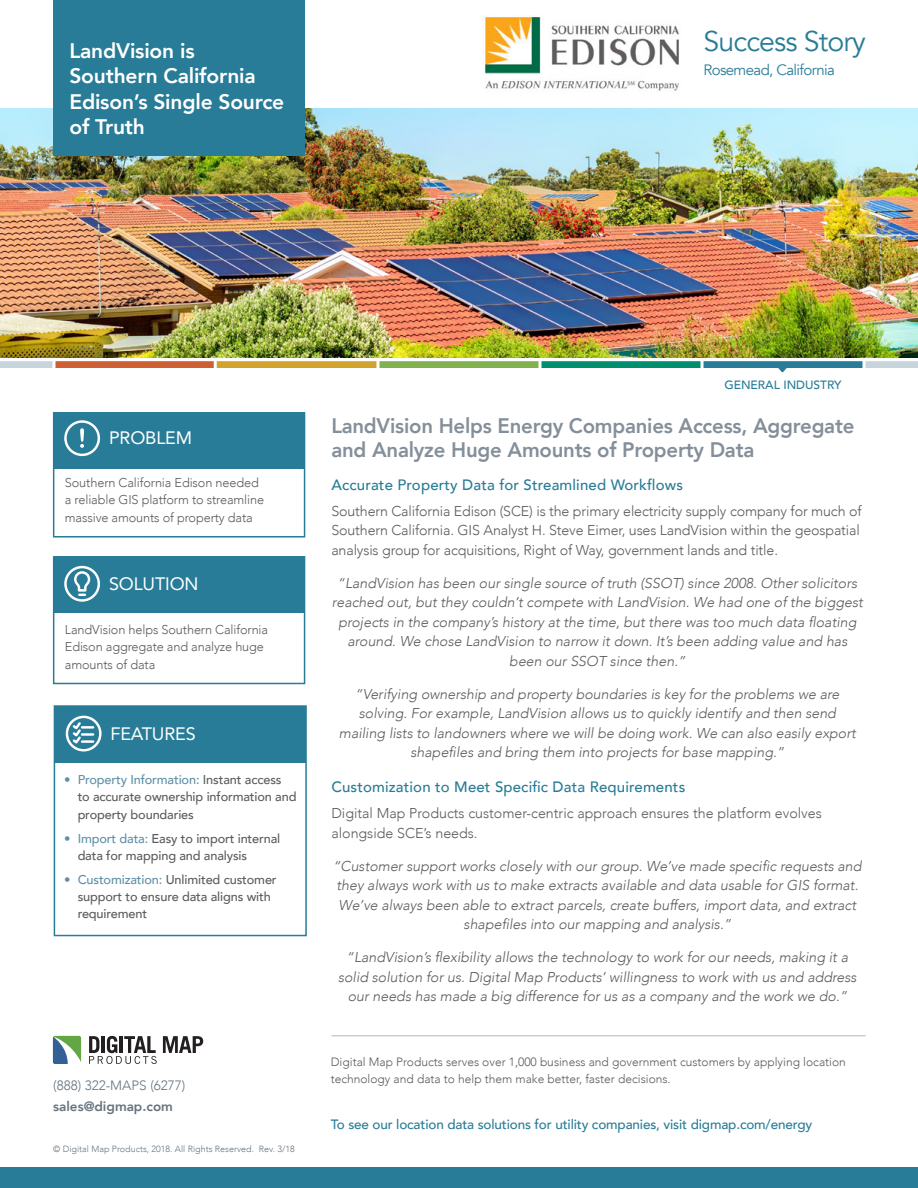
<style>
.page{position:relative;width:918px;height:1188px;background:#fff}
.page>*{position:absolute;margin:0;border:0;box-sizing:border-box;transform-origin:0 0}
.t1{font:28.5px "Avenir";letter-spacing:-.03em;color:#287c97}
.t2{font:800 21px/24px "Avenir";letter-spacing:-.01em;color:#848f9a}
.t3{font:800 21px/25.5px "Avenir";letter-spacing:-.01em;color:#fff}
.t4{font:18px "Avenir";letter-spacing:-.01em;color:#fff}
.t5{font:500 15px "Avenir";letter-spacing:.01em;color:#287c97}
.t6{font:15px "Avenir";letter-spacing:-.04em;color:#287c97}
.t7{font:italic 300 14.25px/19.5px "Avenir";color:#5a5b5d;text-align:center}
.t8{font:300 14.25px/19.5px "Avenir";color:#5a5b5d;text-align:justify}
.t9{font:500 13.5px "Avenir";letter-spacing:-.01em;color:#287c97}
.t10{font:300 13.5px "Avenir";color:#65737f}
.t11{font:800 13.5px "Avenir";color:#65737f}
.t12{font:500 12.75px/17.2px "Avenir";letter-spacing:-.01em;color:#5a5b5d}
.t13{font:300 12.75px/17.2px "Avenir";letter-spacing:-.01em;color:#5a5b5d}
.t14{font:300 12px/16.5px "Avenir";color:#5a5b5d}
.t15{font:500 12px "Avenir";color:#287c97}
.t16{font:300 9px "Avenir";color:#65737f}
.s1{color:#5e8fa7}
</style>
<div class="page">
<img style="left:0;top:108px;width:918px;height:250px">
<div style="left:53px;top:0;width:252px;height:156px;background:#287c97"></div>
<div style="left:53px;top:412px;width:252px;height:57px;background:#287c97"></div>
<div style="left:53px;top:412px;width:252px;height:126px;border:2px solid #287c97"></div>
<div style="left:53px;top:556px;width:252px;height:128px;border:2px solid #287c97"></div>
<div style="left:54px;top:556px;width:251px;height:57px;background:#287c97"></div>
<div style="left:54px;top:706px;width:252px;height:57px;background:#287c97"></div>
<div style="left:54px;top:705px;width:253px;height:231px;border:2px solid #287c97"></div>
<div style="left:64px;top:420px;width:36px;height:36px;border:2px solid #fff;border-radius:50%"></div>
<svg style="left:80px;top:428px;width:4px;height:20px"></svg>
<div style="left:64px;top:566px;width:36px;height:36px;border:2px solid #fff;border-radius:50%"></div>
<svg style="left:74px;top:572px;width:17px;height:24px"></svg>
<div style="left:66px;top:716px;width:36px;height:36px;border:2px solid #fff;border-radius:50%"></div>
<svg style="left:71px;top:720px;width:22px;height:26px"></svg>
<hr style="left:331px;top:1035px;width:535px;height:1px;background:#939da7">
<div style="left:864px;top:361px;width:54px;height:6px;background:#c7d4db"></div>
<div style="left:0;top:361px;width:54px;height:6px;background:#c7d4db"></div>
<svg style="left:777px;top:367px;width:11px;height:5px"></svg>
<div style="left:702px;top:361px;width:162px;height:6px;background:#287c97"></div>
<div style="left:540px;top:361px;width:162px;height:6px;background:#008f6e"></div>
<div style="left:378px;top:361px;width:162px;height:6px;background:#82b24f"></div>
<div style="left:216px;top:361px;width:162px;height:6px;background:#d1a22c"></div>
<div style="left:54px;top:361px;width:162px;height:6px;background:#cd5f32"></div>
<svg style="left:862px;top:361px;width:4px;height:7px"></svg>
<svg style="left:701px;top:361px;width:3px;height:7px"></svg>
<svg style="left:538px;top:361px;width:4px;height:7px"></svg>
<svg style="left:376px;top:361px;width:3px;height:7px"></svg>
<svg style="left:214px;top:361px;width:3px;height:7px"></svg>
<svg style="left:52px;top:361px;width:4px;height:7px"></svg>
<div style="left:0;top:1167px;width:918px;height:21px;background:#287c97"></div>
<svg style="left:163px;top:1036px;width:40px;height:17px"></svg>
<svg style="left:89px;top:1036px;width:68px;height:28px"></svg>
<svg style="left:53px;top:1036px;width:28px;height:28px"></svg>
<img style="left:483px;top:16px;width:196px;height:75px">
<h2 class="t3" style="left:69px;top:38px;width:216px">LandVision is<br>Southern California<br>Edison’s Single Source of Truth</h2>
<h1 class="t1" style="left:704px;top:24px;width:164px">Success Story</h1>
<p class="t6" style="left:704px;top:61px;width:133px">Rosemead, California</p>
<p class="t4" style="left:109px;top:424px;width:84px">PROBLEM</p>
<p class="t13" style="left:65px;top:474px;width:201px">Southern California Edison needed a reliable GIS platform to streamline massive amounts of property data</p>
<p class="t4" style="left:109px;top:569px;width:91px">SOLUTION</p>
<p class="t13" style="left:65px;top:621px;width:205px">LandVision helps Southern California<br>Edison aggregate and analyze huge amounts of data</p>
<p class="t4" style="left:111px;top:719px;width:87px">FEATURES</p>
<p class="t12" style="left:78px;top:770px;width:220px;text-indent:-14px"><span class="s1">• Property Information:</span> Instant access to accurate ownership information and property boundaries</p>
<p class="t12" style="left:78px;top:829px;width:204px;text-indent:-14px"><span class="s1">• Import data:</span> Easy to import internal data for mapping and analysis</p>
<p class="t12" style="left:78px;top:870px;width:201px;text-indent:-14px"><span class="s1">• Customization:</span> Unlimited customer support to ensure data aligns with requirement</p>
<p class="t10" style="left:53px;top:1077px;width:134px">(888) 322-MAPS (6277)</p>
<p class="t11" style="left:53px;top:1095px;width:121px">sales@digmap.com</p>
<p class="t16" style="left:53px;top:1143px;width:243px">© Digital Map Products, 2018. All Rights Reserved. Rev. 3/18</p>
<p class="t15" style="left:724px;top:374px;width:119px">GENERAL INDUSTRY</p>
<h2 class="t2" style="left:331px;top:414px;width:525px">LandVision Helps Energy Companies Access, Aggregate and Analyze Huge Amounts of Property Data</h2>
<p class="t5" style="left:331px;top:471px;width:353px">Accurate Property Data for Streamlined Workflows</p>
<p class="t8" style="left:331px;top:501px;width:532px">Southern California Edison (SCE) is the primary electricity supply company for much of Southern California. GIS Analyst H. Steve Eimer, uses LandVision within the geospatial analysis group for acquisitions, Right of Way, government lands and title.</p>
<p class="t7" style="left:332px;top:573px;width:532px">“LandVision has been our single source of truth (SSOT) since 2008. Other solicitors reached out, but they couldn’t compete with LandVision. We had one of the biggest projects in the company’s history at the time, but there was too much data floating around. We chose LandVision to narrow it down. It’s been adding value and has been our SSOT since then.”</p>
<p class="t7" style="left:339px;top:684px;width:518px">“Verifying ownership and property boundaries is key for the problems we are solving. For example, LandVision allows us to quickly identify and then send mailing lists to landowners where we will be doing work. We can also easily export shapefiles and bring them into projects for base mapping.”</p>
<p class="t5" style="left:331px;top:774px;width:355px">Customization to Meet Specific Data Requirements</p>
<p class="t8" style="left:331px;top:804px;width:492px">Digital Map Products customer-centric approach ensures the platform evolves alongside SCE’s needs.</p>
<p class="t7" style="left:333px;top:856px;width:530px">“Customer support works closely with our group. We’ve made specific requests and they always work with us to make extracts available and data usable for GIS format.<br>We’ve always been able to extract parcels, create buffers, import data, and extract shapefiles into our mapping and analysis.”</p>
<p class="t7" style="left:338px;top:948px;width:520px">“LandVision’s flexibility allows the technology to work for our needs, making it a solid solution for us. Digital Map Products’ willingness to work with us and address our needs has made a big difference for us as a company and the work we do.”</p>
<p class="t14" style="left:331px;top:1054px;width:517px">Digital Map Products serves over 1,000 business and government customers by applying location technology and data to help them make better, faster decisions.</p>
<p class="t9" style="left:331px;top:1113px;width:483px">To see our location data solutions for utility companies, visit digmap.com/energy</p>
</div>
